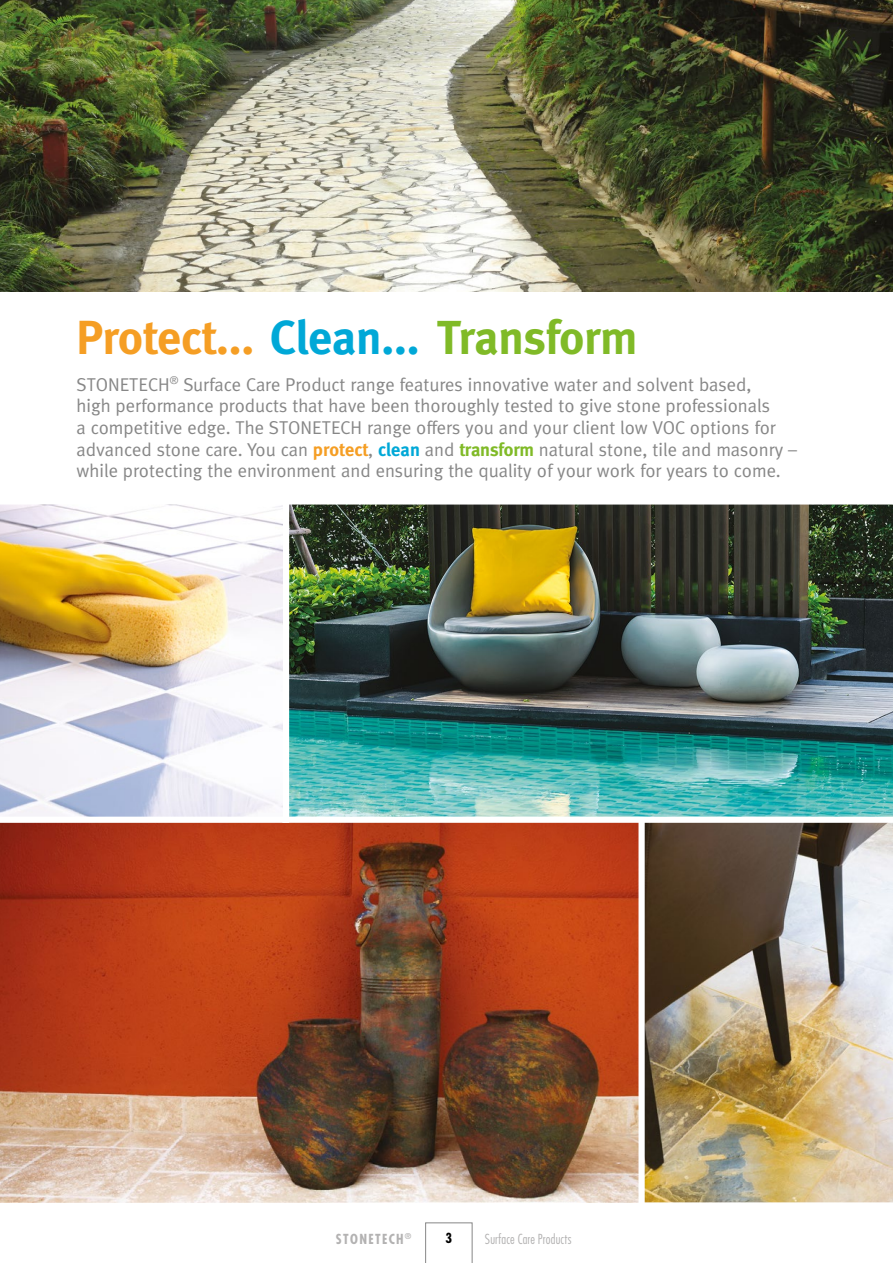
<style>
.page{position:relative;width:893px;height:1263px;background:#fff}
.page>*{position:absolute;margin:0;border:0;box-sizing:border-box;transform-origin:0 0}
.t1{font:700 47.7px "Meta";color:#f59e24}
.t2{font:18.6px/21.8px "Meta";color:#878787}
.t3{font:300 condensed 13.5px "Futura";letter-spacing:.01em;color:#b3b2b2}
.t4{font:700 condensed 13.5px "Futura";letter-spacing:.1em;color:#b3b2b2}
.t5{font:700 condensed 13.5px "Futura";color:#000}
.t6{font:700 condensed 7.8px "Futura";color:#b3b2b2}
.s1{color:#00a8d7}
.s2{color:#80ba27}
.s3{font-weight:700;color:#f59e24}
.s4{font-weight:700;color:#00a8d7}
.s5{font-weight:700;color:#80ba27}
</style>
<div class="page">
<svg style="left:425px;top:1222px;width:47px;height:41px"></svg>
<img style="left:645px;top:823px;width:248px;height:380px">
<img style="left:0;top:823px;width:645px;height:380px">
<img style="left:289px;top:504px;width:604px;height:319px">
<svg style="left:0;top:504px;width:283px;height:319px"></svg>
<img style="left:0;top:0;width:893px;height:291px">
<h1 class="t1" style="left:77px;top:310px;width:562px">Protect... <span class="s1">Clean...</span> <span class="s2">Transform</span></h1>
<p class="t2" style="left:77px;top:373px;width:722px">STONETECH<sup>®</sup> Surface Care Product range features innovative water and solvent based,<br>high performance products that have been thoroughly tested to give stone professionals<br>a competitive edge. The STONETECH range offers you and your client low VOC options for advanced stone care. You can <span class="s3">protect</span>, <span class="s4">clean</span> and <span class="s5">transform</span> natural stone, tile and masonry – while protecting the environment and ensuring the quality of your work for years to come.</p>
<p class="t6" style="left:405px;top:1231px;width:8px">®</p>
<p class="t3" style="left:485px;top:1230px;width:88px">Surface Care Products</p>
<p class="t4" style="left:336px;top:1230px;width:69px">STONETECH</p>
<p class="t5" style="left:446px;top:1230px;width:8px">3</p>
</div>
